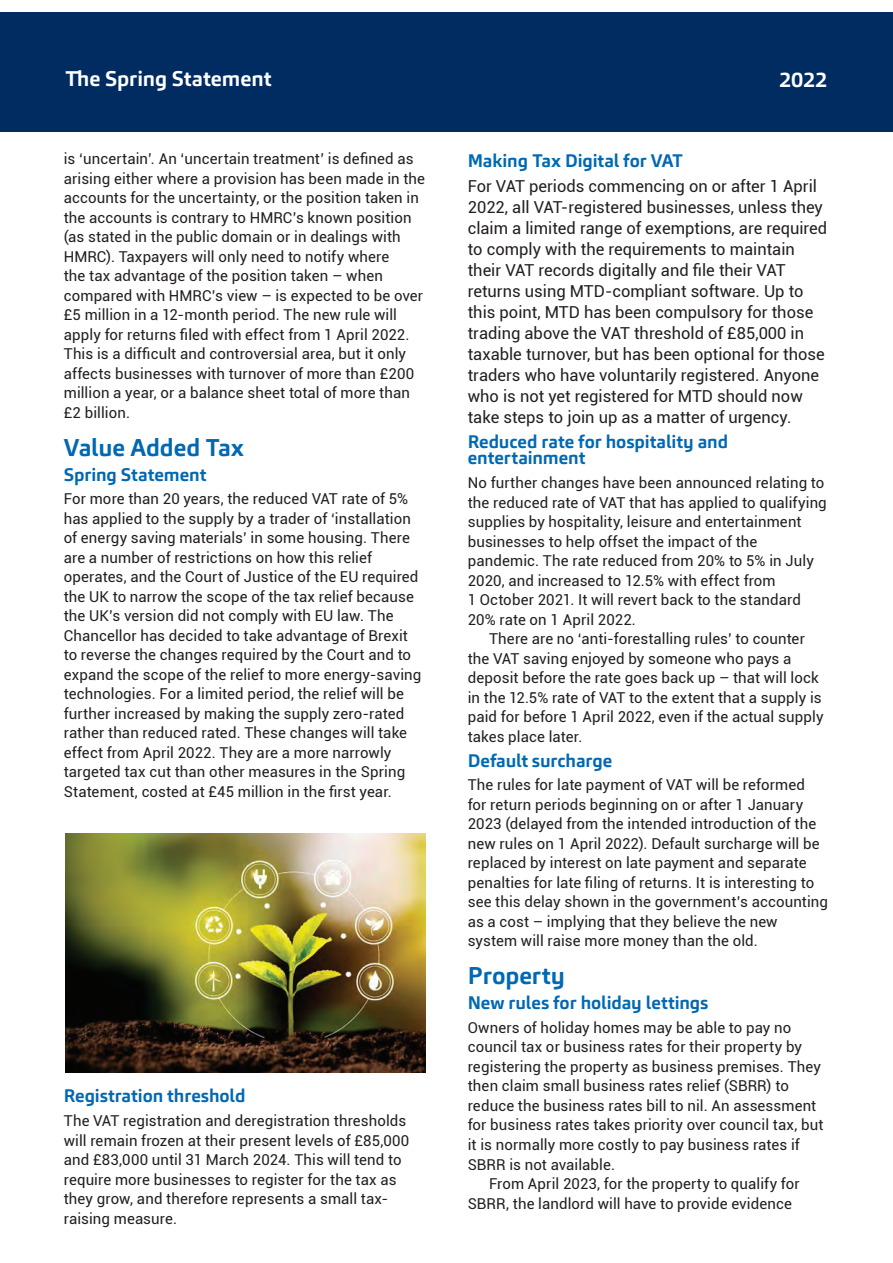
<style>
.page{position:relative;width:893px;height:1263px;background:#fff}
.page>*{position:absolute;margin:0;border:0;box-sizing:border-box;transform-origin:0 0}
.t1{font:700 24px "Carnac";letter-spacing:-.005em;color:#0168b3}
.t2{font:700 21px "Carnac";letter-spacing:-.005em;color:#fff}
.t3{font:700 18px/16.5px "Carnac";letter-spacing:-.005em;color:#0168b3}
.t4{font:16.5px/21px "Roboto";color:#231f20}
.t5{font:15px/19.5px "Roboto";letter-spacing:.005em;color:#231f20}
</style>
<div class="page">
<div style="left:0;top:13px;width:893px;height:119px;background:#002c62"></div>
<img style="left:65px;top:834px;width:360px;height:239px">
<h2 class="t2" style="left:65px;top:65px;width:208px">The Spring Statement</h2>
<h2 class="t2" style="left:779px;top:66px;width:50px">2022</h2>
<p class="t5" style="left:64px;top:149px;width:363px">is ‘uncertain’. An ‘uncertain treatment’ is defined as arising either where a provision has been made in the accounts for the uncertainty, or the position taken in the accounts is contrary to HMRC’s known position (as stated in the public domain or in dealings with HMRC). Taxpayers will only need to notify where<br>the tax advantage of the position taken – when compared with HMRC’s view – is expected to be over £5 million in a 12-month period. The new rule will apply for returns filed with effect from 1 April 2022.<br>This is a difficult and controversial area, but it only affects businesses with turnover of more than £200 million a year, or a balance sheet total of more than £2 billion.</p>
<h1 class="t1" style="left:64px;top:432px;width:182px">Value Added Tax</h1>
<p class="t3" style="left:64px;top:466px;width:144px">Spring Statement</p>
<p class="t5" style="left:64px;top:489px;width:359px">For more than 20 years, the reduced VAT rate of 5% has applied to the supply by a trader of ‘installation of energy saving materials’ in some housing. There are a number of restrictions on how this relief operates, and the Court of Justice of the EU required the UK to narrow the scope of the tax relief because the UK’s version did not comply with EU law. The Chancellor has decided to take advantage of Brexit to reverse the changes required by the Court and to expand the scope of the relief to more energy-saving technologies. For a limited period, the relief will be further increased by making the supply zero-rated rather than reduced rated. These changes will take effect from April 2022. They are a more narrowly targeted tax cut than other measures in the Spring Statement, costed at £45 million in the first year.</p>
<p class="t3" style="left:64px;top:1088px;width:183px">Registration threshold</p>
<p class="t5" style="left:64px;top:1110px;width:347px">The VAT registration and deregistration thresholds will remain frozen at their present levels of £85,000 and £83,000 until 31 March 2024. This will tend to require more businesses to register for the tax as they grow, and therefore represents a small tax&shy;raising measure.</p>
<p class="t3" style="left:468px;top:152px;width:217px">Making Tax Digital for VAT</p>
<p class="t4" style="left:468px;top:175px;width:361px">For VAT periods commencing on or after 1 April 2022, all VAT-registered businesses, unless they claim a limited range of exemptions, are required to comply with the requirements to maintain their VAT records digitally and file their VAT returns using MTD-compliant software. Up to this point, MTD has been compulsory for those trading above the VAT threshold of £85,000 in taxable turnover, but has been optional for those traders who have voluntarily registered. Anyone who is not yet registered for MTD should now take steps to join up as a matter of urgency.</p>
<p class="t3" style="left:468px;top:433px;width:262px">Reduced rate for hospitality and entertainment</p>
<p class="t5" style="left:468px;top:472px;width:361px">No further changes have been announced relating to the reduced rate of VAT that has applied to qualifying supplies by hospitality, leisure and entertainment businesses to help offset the impact of the pandemic. The rate reduced from 20% to 5% in July 2020, and increased to 12.5% with effect from<br>1 October 2021. It will revert back to the standard 20% rate on 1 April 2022.</p>
<p class="t5" style="left:468px;top:628px;width:357px;text-indent:21px">There are no ‘anti-forestalling rules’ to counter the VAT saving enjoyed by someone who pays a deposit before the rate goes back up – that will lock in the 12.5% rate of VAT to the extent that a supply is paid for before 1 April 2022, even if the actual supply takes place later.</p>
<p class="t3" style="left:468px;top:752px;width:146px">Default surcharge</p>
<p class="t5" style="left:468px;top:775px;width:362px">The rules for late payment of VAT will be reformed<br>for return periods beginning on or after 1 January 2023 (delayed from the intended introduction of the new rules on 1 April 2022). Default surcharge will be replaced by interest on late payment and separate penalties for late filing of returns. It is interesting to see this delay shown in the government’s accounting as a cost – implying that they believe the new system will raise more money than the old.</p>
<h1 class="t1" style="left:468px;top:960px;width:99px">Property</h1>
<p class="t3" style="left:468px;top:995px;width:242px">New rules for holiday lettings</p>
<p class="t5" style="left:468px;top:1017px;width:325px">Owners of holiday homes may be able to pay no</p>
<p class="t5" style="left:468px;top:1037px;width:336px">council tax or business rates for their property by</p>
<p class="t5" style="left:468px;top:1056px;width:355px">registering the property as business premises. They</p>
<p class="t5" style="left:468px;top:1076px;width:323px">then claim small business rates relief (SBRR) to</p>
<p class="t5" style="left:468px;top:1095px;width:350px">reduce the business rates bill to nil. An assessment</p>
<p class="t5" style="left:468px;top:1115px;width:357px">for business rates takes priority over council tax, but</p>
<p class="t5" style="left:468px;top:1134px;width:333px">it is normally more costly to pay business rates if</p>
<p class="t5" style="left:468px;top:1154px;width:149px">SBRR is not available.</p>
<p class="t5" style="left:489px;top:1173px;width:312px">From April 2023, for the property to qualify for</p>
<p class="t5" style="left:468px;top:1193px;width:326px">SBRR, the landlord will have to provide evidence</p>
</div>
